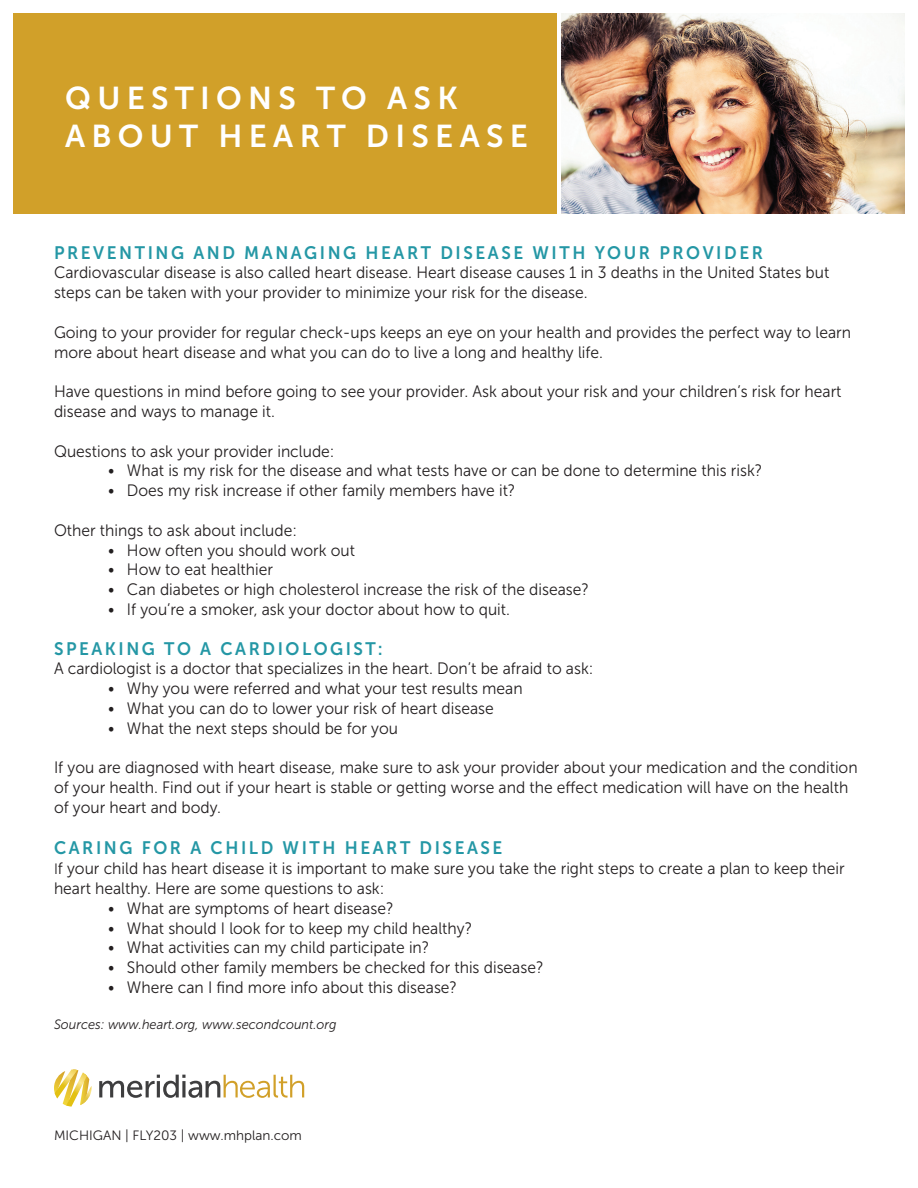
<style>
.page{position:relative;width:918px;height:1188px;background:#fff}
.page>*{position:absolute;margin:0;border:0;box-sizing:border-box;transform-origin:0 0}
.t1{font:31.5px/37.8px "Museo Sans 700";letter-spacing:.2em;color:#fff}
.t2{font:18px "Museo Sans 700";letter-spacing:.15em;color:#2497a5;scale:.95 1}
.t3{font:16.5px/19.8px "Museo Sans 300";color:#231f20;scale:.95 1}
.t4{font:italic 13.5px "Museo Sans 300";color:#231f20;scale:.95 1}
.t5{font:13.5px "Museo Sans 300";color:#231f20}
.s1{font-size:15px}
</style>
<div class="page">
<div style="left:14px;top:14px;width:545px;height:202px;background:#d1a029"></div>
<img style="left:561px;top:14px;width:343px;height:200px">
<hr style="left:557px;top:12px;width:3px;height:204px;background:#fff">
<hr style="left:12px;top:214px;width:894px;height:4px;background:#fff">
<svg style="left:54px;top:1069px;width:38px;height:38px"></svg>
<svg style="left:99px;top:1075px;width:205px;height:23px"></svg>
<h1 class="t1" style="left:65px;top:79px;width:464px">QUESTIONS TO ASK<br>ABOUT HEART DISEASE</h1>
<p class="t2" style="left:54px;top:242px;width:748px">PREVENTING AND MANAGING HEART DISEASE WITH YOUR PROVIDER</p>
<p class="t3" style="left:54px;top:263px;width:818px">Cardiovascular disease is also called heart disease. Heart disease causes 1 in 3 deaths in the United States but steps can be taken with your provider to minimize your risk for the disease.</p>
<p class="t3" style="left:54px;top:322px;width:841px">Going to your provider for regular check-ups keeps an eye on your health and provides the perfect way to learn more about heart disease and what you can do to live a long and healthy life.</p>
<p class="t3" style="left:54px;top:382px;width:831px">Have questions in mind before going to see your provider. Ask about your risk and your children’s risk for heart disease and ways to manage it.</p>
<p class="t3" style="left:54px;top:441px;width:297px">Questions to ask your provider include:</p>
<p class="t3" style="left:108px;top:461px;width:690px">• What is my risk for the disease and what tests have or can be done to determine this risk?</p>
<p class="t3" style="left:108px;top:481px;width:430px">• Does my risk increase if other family members have it?</p>
<p class="t3" style="left:54px;top:520px;width:257px">Other things to ask about include:</p>
<p class="t3" style="left:108px;top:540px;width:262px">• How often you should work out</p>
<p class="t3" style="left:108px;top:560px;width:175px">• How to eat healthier</p>
<p class="t3" style="left:108px;top:580px;width:508px">• Can diabetes or high cholesterol increase the risk of the disease?</p>
<p class="t3" style="left:108px;top:600px;width:425px">• If you’re a smoker, ask your doctor about how to quit.</p>
<p class="t2" style="left:54px;top:638px;width:348px">SPEAKING TO A CARDIOLOGIST:</p>
<p class="t3" style="left:54px;top:659px;width:569px">A cardiologist is a doctor that specializes in the heart. Don’t be afraid to ask:</p>
<p class="t3" style="left:108px;top:679px;width:438px">• Why you were referred and what your test results mean</p>
<p class="t3" style="left:108px;top:699px;width:408px">• What you can do to lower your risk of heart disease</p>
<p class="t3" style="left:108px;top:718px;width:307px">• What the next steps should be for you</p>
<p class="t3" style="left:54px;top:758px;width:847px">If you are diagnosed with heart disease, make sure to ask your provider about your medication and the condition of your health. Find out if your heart is stable or getting worse and the effect medication will have on the health of your heart and body.</p>
<p class="t2" style="left:54px;top:838px;width:474px">CARING FOR A CHILD WITH HEART DISEASE</p>
<p class="t3" style="left:54px;top:859px;width:834px"><span class="s1">I</span>f your child has heart disease it is important to make sure you take the right steps to create a plan to keep their heart healthy. Here are some questions to ask:</p>
<p class="t3" style="left:108px;top:898px;width:302px">• What are symptoms of heart disease?</p>
<p class="t3" style="left:108px;top:918px;width:385px">• What should I look for to keep my child healthy?</p>
<p class="t3" style="left:108px;top:938px;width:340px">• What activities can my child participate in?</p>
<p class="t3" style="left:108px;top:958px;width:460px">• Should other family members be checked for this disease?</p>
<p class="t3" style="left:108px;top:978px;width:369px">• Where can I find more info about this disease?</p>
<p class="t4" style="left:54px;top:1017px;width:299px">Sources: www.heart.org, www.secondcount.org</p>
<p class="t5" style="left:54px;top:1128px;width:249px">MICHIGAN | FLY203 | www.mhplan.com</p>
</div>
